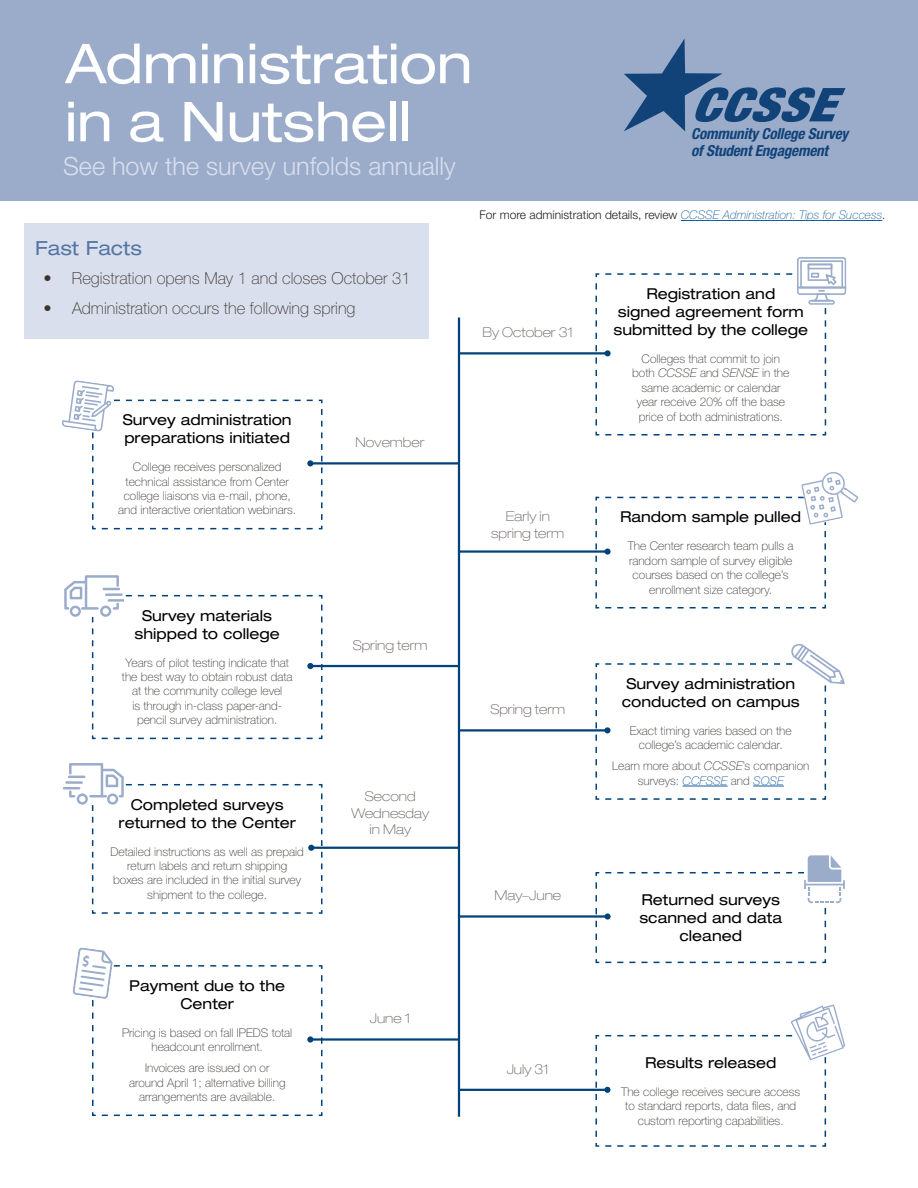
<style>
.page{position:relative;width:918px;height:1188px;background:#fff}
.page>*{position:absolute;margin:0;border:0;box-sizing:border-box;transform-origin:0 0}
.t1{font:expanded 54.9px "Helvetica Neue LT Std";letter-spacing:-.005em;color:#fff}
.t2{font:italic 900 condensed 46.65px "Helvetica Neue LT Std";letter-spacing:.01em;color:#114378;scale:1.14 1}
.t3{font:300 25.05px "Helvetica Neue LT Std";color:#d9dfec}
.t4{font:expanded 19.5px "Helvetica Neue LT Std";color:#5476a5}
.Fast_Facts_Body{font:100 16.5px "Helvetica Neue LT Std";color:#3b3532}
.t5{font:italic 700 condensed 15.15px/16.5px "Helvetica Neue LT Std";letter-spacing:-.015em;color:#114378}
.Timeline_Points_Head{font:expanded 15px/18px "Helvetica Neue LT Std";color:#000;text-align:center}
.Timeline_Date{font:100 expanded 13.5px "Helvetica Neue LT Std";color:#6b6360}
.Timeline_Points_Body{font:100 12px/14.4px "Helvetica Neue LT Std";color:#3b3532;text-align:center}
.Timeline_Points_Head-2{font:100 12px/14.4px "Helvetica Neue LT Std";color:#3b3532;text-align:center}
.t6{font:300 12px "Helvetica Neue LT Std";color:#231f20}
.s1{font-weight:100;font-style:italic;color:#175d9e}
.s2{font-size:11.55px}
.s3{font-style:italic}
.s4{font-style:italic;color:#175d9e}
</style>
<div class="page">
<svg style="left:595px;top:1004px;width:251px;height:143px"></svg>
<hr style="left:459px;top:1089px;width:148px;height:2px;background:#004279">
<div style="left:604px;top:1087px;width:7px;height:6px;background:#004279;border-radius:50%"></div>
<svg style="left:72px;top:947px;width:251px;height:170px"></svg>
<hr style="left:310px;top:1038px;width:149px;height:3px;background:#004279">
<div style="left:307px;top:1036px;width:6px;height:7px;background:#004279;border-radius:50%"></div>
<svg style="left:595px;top:855px;width:250px;height:109px"></svg>
<hr style="left:459px;top:915px;width:149px;height:3px;background:#004279">
<div style="left:605px;top:913px;width:6px;height:7px;background:#004279;border-radius:50%"></div>
<hr style="left:311px;top:847px;width:148px;height:2px;background:#004279">
<svg style="left:63px;top:763px;width:260px;height:151px"></svg>
<svg style="left:595px;top:644px;width:250px;height:156px"></svg>
<hr style="left:459px;top:729px;width:148px;height:3px;background:#004279">
<div style="left:604px;top:727px;width:7px;height:6px;background:#004279;border-radius:50%"></div>
<hr style="left:310px;top:665px;width:149px;height:2px;background:#004279">
<svg style="left:64px;top:575px;width:259px;height:165px"></svg>
<svg style="left:595px;top:472px;width:263px;height:137px"></svg>
<hr style="left:459px;top:550px;width:149px;height:3px;background:#004279">
<svg style="left:604px;top:548px;width:7px;height:7px"></svg>
<hr style="left:310px;top:462px;width:149px;height:3px;background:#004279">
<svg style="left:62px;top:380px;width:261px;height:150px"></svg>
<hr style="left:458px;top:352px;width:150px;height:3px;background:#004279">
<svg style="left:595px;top:257px;width:251px;height:179px"></svg>
<hr style="left:458px;top:318px;width:2px;height:799px;background:#004279">
<div style="left:24px;top:224px;width:405px;height:115px;background:#d9dfec"></div>
<div style="left:0;top:0;width:918px;height:200px;background:#9baccb"></div>
<svg style="left:624px;top:39px;width:99px;height:92px"></svg>
<hr style="left:681px;top:220px;width:201px;height:1px;background:#175d9e">
<p class="t1" style="left:65px;top:30px;width:409px">Administration</p>
<p class="t1" style="left:65px;top:88px;width:347px">in a Nutshell</p>
<p class="t3" style="left:63px;top:151px;width:394px">See how the survey unfolds annually</p>
<p class="t2" style="left:690px;top:76px;width:127px">CCSSE</p>
<p class="t5" style="left:691px;top:126px;width:159px">Community College Survey of Student Engagement</p>
<p class="t4" style="left:35px;top:236px;width:108px">Fast Facts</p>
<p class="Fast_Facts_Body" style="left:44px;top:269px;width:369px">• Registration opens May 1 and closes October 31</p>
<p class="Fast_Facts_Body" style="left:44px;top:298px;width:313px">• Administration occurs the following spring</p>
<p class="Timeline_Points_Head" style="left:123px;top:411px;width:170px;text-align:left">Survey administration preparations initiated</p>
<p class="Timeline_Points_Body" style="left:118px;top:460px;width:179px">College receives personalized technical assistance from Center college liaisons via e-mail, phone, and interactive orientation webinars.</p>
<p class="Timeline_Points_Head" style="left:135px;top:606px;width:147px">Survey materials shipped to college</p>
<p class="Timeline_Points_Body" style="left:122px;top:655px;width:172px">Years of pilot testing indicate that the best way to obtain robust data at the community college level<br>is through in-class paper-and&shy;pencil survey administration.</p>
<p class="Timeline_Points_Head" style="left:119px;top:795px;width:179px">Completed surveys returned to the Center</p>
<p class="Timeline_Points_Body" style="left:111px;top:844px;width:195px">Detailed instructions as well as prepaid return labels and return shipping boxes are included in the initial survey shipment to the college.</p>
<p class="Timeline_Date" style="left:355px;top:434px;width:71px">November</p>
<p class="Timeline_Date" style="left:353px;top:637px;width:76px">Spring term</p>
<p class="Timeline_Date" style="left:365px;top:789px;width:52px">Second</p>
<p class="Timeline_Date" style="left:352px;top:805px;width:79px">Wednesday</p>
<p class="Timeline_Date" style="left:370px;top:821px;width:43px">in May</p>
<p class="t6" style="left:479px;top:208px;width:408px">For more administration details, review <span class="s1">CCSSE Administration: Tips for Success</span><span class="s2">.</span></p>
<p class="Timeline_Date" style="left:482px;top:324px;width:92px">By October 31</p>
<p class="Timeline_Date" style="left:506px;top:509px;width:46px">Early in</p>
<p class="Timeline_Date" style="left:491px;top:525px;width:75px">spring term</p>
<p class="Timeline_Date" style="left:490px;top:701px;width:76px">Spring term</p>
<p class="Timeline_Date" style="left:494px;top:888px;width:68px">May–June</p>
<p class="Timeline_Points_Head" style="left:613px;top:284px;width:196px">Registration and<br>signed agreement form submitted by the college</p>
<p class="Timeline_Points_Body" style="left:632px;top:351px;width:159px">Colleges that commit to join both <span class="s3">CCSSE</span> and <span class="s3">SENSE</span> in the same academic or calendar year receive 20% off the base price of both administrations.</p>
<p class="Timeline_Points_Head" style="left:620px;top:508px;width:183px">Random sample pulled</p>
<p class="Timeline_Points_Head-2" style="left:628px;top:539px;width:167px">The Center research team pulls a random sample of survey eligible courses based on the college’s enrollment size category.</p>
<p class="Timeline_Points_Head" style="left:622px;top:674px;width:180px">Survey administration conducted on campus</p>
<p class="Timeline_Points_Body" style="left:630px;top:723px;width:163px">Exact timing varies based on the college’s academic calendar.</p>
<p class="Timeline_Points_Body" style="left:612px;top:759px;width:199px">Learn more about <span class="s3">CCSSE</span>’s companion surveys: <span class="s4">CCFSSE</span> and <span class="s4">SOSE</span></p>
<p class="Timeline_Points_Head" style="left:639px;top:890px;width:144px">Returned surveys scanned and data cleaned</p>
<p class="Timeline_Points_Head" style="left:129px;top:976px;width:157px">Payment due to the<br>Center</p>
<p class="Timeline_Points_Body" style="left:122px;top:1025px;width:172px">Pricing is based on fall IPEDS total headcount enrollment.</p>
<p class="Timeline_Points_Body" style="left:129px;top:1061px;width:158px">Invoices are issued on or around April 1; alternative billing arrangements are available.</p>
<p class="Timeline_Date" style="left:370px;top:1011px;width:42px">June 1</p>
<p class="Timeline_Date" style="left:507px;top:1061px;width:44px">July 31</p>
<p class="Timeline_Points_Head" style="left:645px;top:1053px;width:133px">Results released</p>
<p class="Timeline_Points_Body" style="left:621px;top:1084px;width:181px">The college receives secure access to standard reports, data files, and custom reporting capabilities.</p>
</div>
